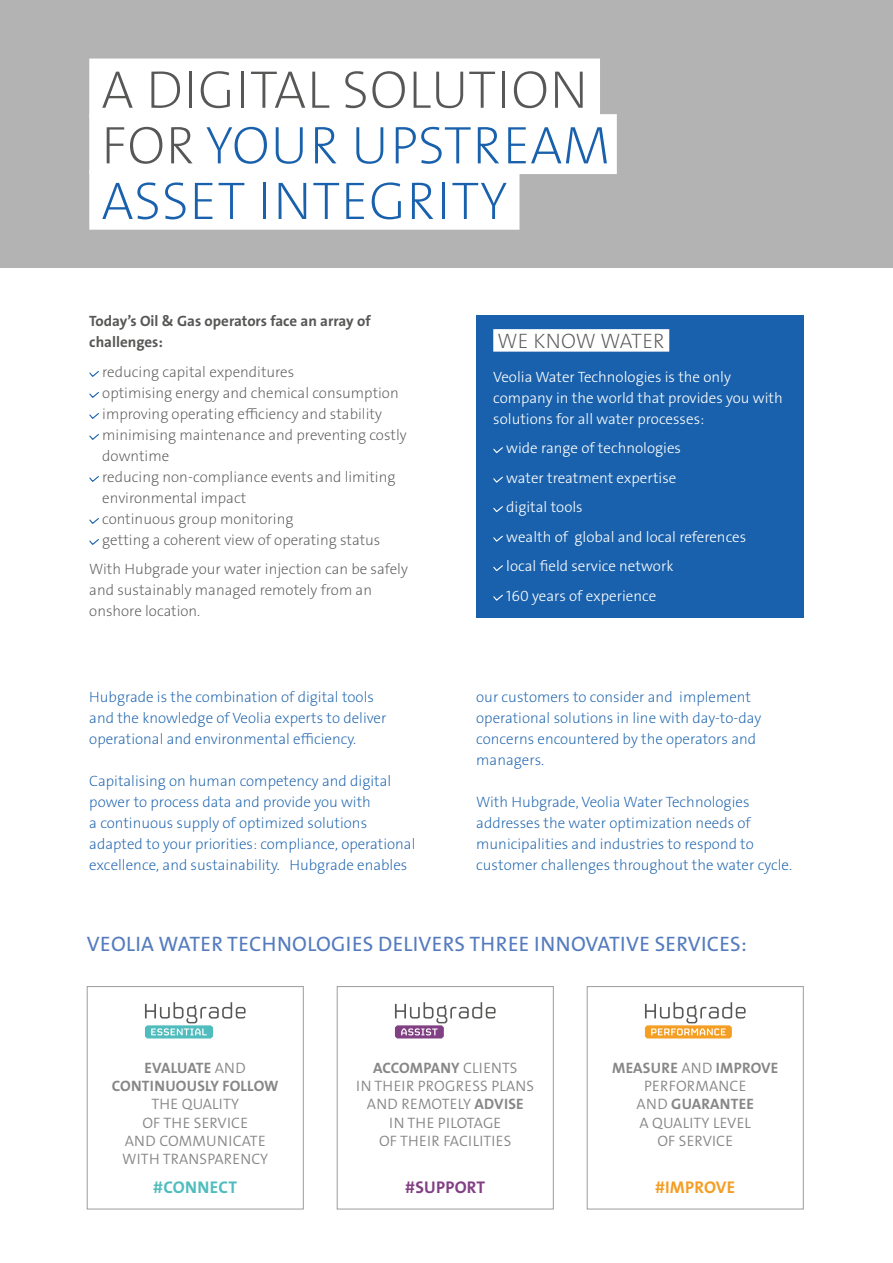
<style>
.page{position:relative;width:893px;height:1263px;background:#fff}
.page>*{position:absolute;margin:0;border:0;box-sizing:border-box;transform-origin:0 0}
.t1{font:53.55px/55.7px "The Sans Veolia W2 Ex Lig";letter-spacing:.015em;color:#1961ac}
.t2{font:21px "The Sans Veolia W5 Pla";letter-spacing:.015em;color:#547bbd}
.t3{font:21px "The Sans Veolia W2 Ex Lig";letter-spacing:.01em;color:#575756}
.t4{font:17.1px "The Sans Veolia W7 Bld";letter-spacing:.015em;color:#824084}
.t5{font:17.1px "The Sans Veolia W7 Bld";letter-spacing:.015em;color:#f59d24}
.t6{font:17.1px "The Sans Veolia W7 Bld";letter-spacing:.015em;color:#50bcbd}
.t7{font:15.15px/18.1px "The Sans Veolia W4 Se Lig";letter-spacing:.015em;color:#878787;text-align:center}
.t8{font:15.15px/18.1px "The Sans Veolia W7 Bld";letter-spacing:.015em;color:#878787;text-align:center}
.t9{font:15px/21px "The Sans Veolia W2 Ex Lig";color:#1961ac}
.t10{font:15px/21px "The Sans Veolia W2 Ex Lig";color:#575756}
.t11{font:15px/29.5px "The Sans Veolia W3 Lig";color:#fff}
.t12{font:15px/21px "The Sans Veolia W7 Bld";color:#575756}
.s1{color:#575756}
.s2{font-family:"The Sans Veolia W4 Se Lig"}
.s3{font-family:"The Sans Veolia W7 Bld"}
</style>
<div class="page">
<div style="left:337px;top:986px;width:217px;height:223px;background:#fff;border:1px solid #9d9d9c"></div>
<svg style="left:395px;top:1002px;width:101px;height:36px"></svg>
<div style="left:587px;top:986px;width:217px;height:223px;background:#fff;border:1px solid #9d9d9c"></div>
<svg style="left:645px;top:1002px;width:101px;height:36px"></svg>
<div style="left:87px;top:986px;width:217px;height:223px;background:#fff;border:1px solid #9d9d9c"></div>
<svg style="left:145px;top:1002px;width:101px;height:36px"></svg>
<hr style="left:892px;top:0;width:1px;height:1263px;background:#f6f6f6">
<svg style="left:89px;top:371px;width:10px;height:6px"></svg>
<svg style="left:89px;top:392px;width:10px;height:6px"></svg>
<svg style="left:89px;top:413px;width:10px;height:6px"></svg>
<svg style="left:89px;top:434px;width:10px;height:6px"></svg>
<svg style="left:89px;top:476px;width:10px;height:6px"></svg>
<svg style="left:89px;top:518px;width:10px;height:6px"></svg>
<svg style="left:89px;top:539px;width:10px;height:6px"></svg>
<div style="left:0;top:0;width:893px;height:267px;background:#b4b3b3"></div>
<div style="left:89px;top:59px;width:511px;height:59px;background:#fff"></div>
<div style="left:89px;top:114px;width:528px;height:60px;background:#fff"></div>
<div style="left:89px;top:170px;width:430px;height:60px;background:#fff"></div>
<div style="left:476px;top:315px;width:328px;height:303px;background:#1961ac"></div>
<div style="left:493px;top:329px;width:176px;height:23px;background:#fff"></div>
<svg style="left:493px;top:447px;width:10px;height:6px"></svg>
<svg style="left:493px;top:476px;width:10px;height:7px"></svg>
<svg style="left:493px;top:506px;width:10px;height:7px"></svg>
<svg style="left:493px;top:535px;width:10px;height:7px"></svg>
<svg style="left:493px;top:565px;width:10px;height:7px"></svg>
<svg style="left:493px;top:594px;width:10px;height:7px"></svg>
<h1 class="t1" style="left:101px;top:62px;width:510px"><span class="s1">A DIGITAL SOLUTION<br>FOR</span> YOUR UPSTREAM<br>ASSET INTEGRITY</h1>
<p class="t12" style="left:89px;top:311px;width:283px">Today’s Oil &amp; Gas operators face an array of challenges:</p>
<p class="t10" style="left:102px;top:361px;width:306px">reducing capital expenditures<br>optimising energy and chemical consumption improving operating efficiency and stability minimising maintenance and preventing costly downtime<br>reducing non-compliance events and limiting environmental impact<br>continuous group monitoring<br>getting a coherent view of operating status</p>
<p class="t10" style="left:89px;top:559px;width:320px">With Hubgrade your water injection can be safely and sustainably managed remotely from an onshore location.</p>
<p class="t9" style="left:89px;top:687px;width:299px">Hubgrade is the combination of digital tools and the knowledge of Veolia experts to deliver operational and environmental efficiency.</p>
<p class="t9" style="left:89px;top:771px;width:328px">Capitalising on human competency and digital power to process data and provide you with<br>a continuous supply of optimized solutions adapted to your priorities: compliance, operational excellence, and sustainability. Hubgrade enables</p>
<h2 class="t3" style="left:498px;top:327px;width:168px">WE KNOW WATER</h2>
<p class="t11" style="left:493px;top:366px;width:291px;line-height:21px">Veolia Water Technologies is the only company in the world that provides you with solutions for all water processes:</p>
<p class="t11" style="left:506px;top:433px;width:242px">wide range of technologies<br>water treatment expertise<br>digital tools<br>wealth of global and local references local field service network<br>160 years of experience</p>
<p class="t9" style="left:476px;top:687px;width:287px">our customers to consider and implement operational solutions in line with day-to-day concerns encountered by the operators and managers.</p>
<p class="t9" style="left:476px;top:792px;width:317px">With Hubgrade, Veolia Water Technologies addresses the water optimization needs of municipalities and industries to respond to customer challenges throughout the water cycle.</p>
<h2 class="t2" style="left:87px;top:930px;width:661px">VEOLIA WATER TECHNOLOGIES DELIVERS THREE INNOVATIVE SERVICES:</h2>
<p class="t8" style="left:112px;top:1059px;width:168px">EVALUATE <span class="s2">AND<br></span>CONTINUOUSLY FOLLOW</p>
<p class="t7" style="left:122px;top:1095px;width:148px">THE QUALITY<br>OF THE SERVICE<br>AND COMMUNICATE<br>WITH TRANSPARENCY</p>
<p class="t6" style="left:153px;top:1176px;width:85px">#CONNECT</p>
<p class="t8" style="left:373px;top:1059px;width:146px">ACCOMPANY <span class="s2">CLIENTS</span></p>
<p class="t7" style="left:356px;top:1077px;width:179px">IN THEIR PROGRESS PLANS<br>AND REMOTELY <span class="s3">ADVISE<br></span>IN THE PILOTAGE<br>OF THEIR FACILITIES</p>
<p class="t4" style="left:405px;top:1176px;width:81px">#SUPPORT</p>
<p class="t8" style="left:612px;top:1059px;width:168px">MEASURE <span class="s2">AND</span> IMPROVE</p>
<p class="t7" style="left:644px;top:1077px;width:104px">PERFORMANCE</p>
<p class="t8" style="left:637px;top:1095px;width:119px"><span class="s2">AND</span> GUARANTEE</p>
<p class="t7" style="left:639px;top:1113px;width:113px">A QUALITY LEVEL<br>OF SERVICE</p>
<p class="t5" style="left:655px;top:1176px;width:82px">#IMPROVE</p>
</div>
